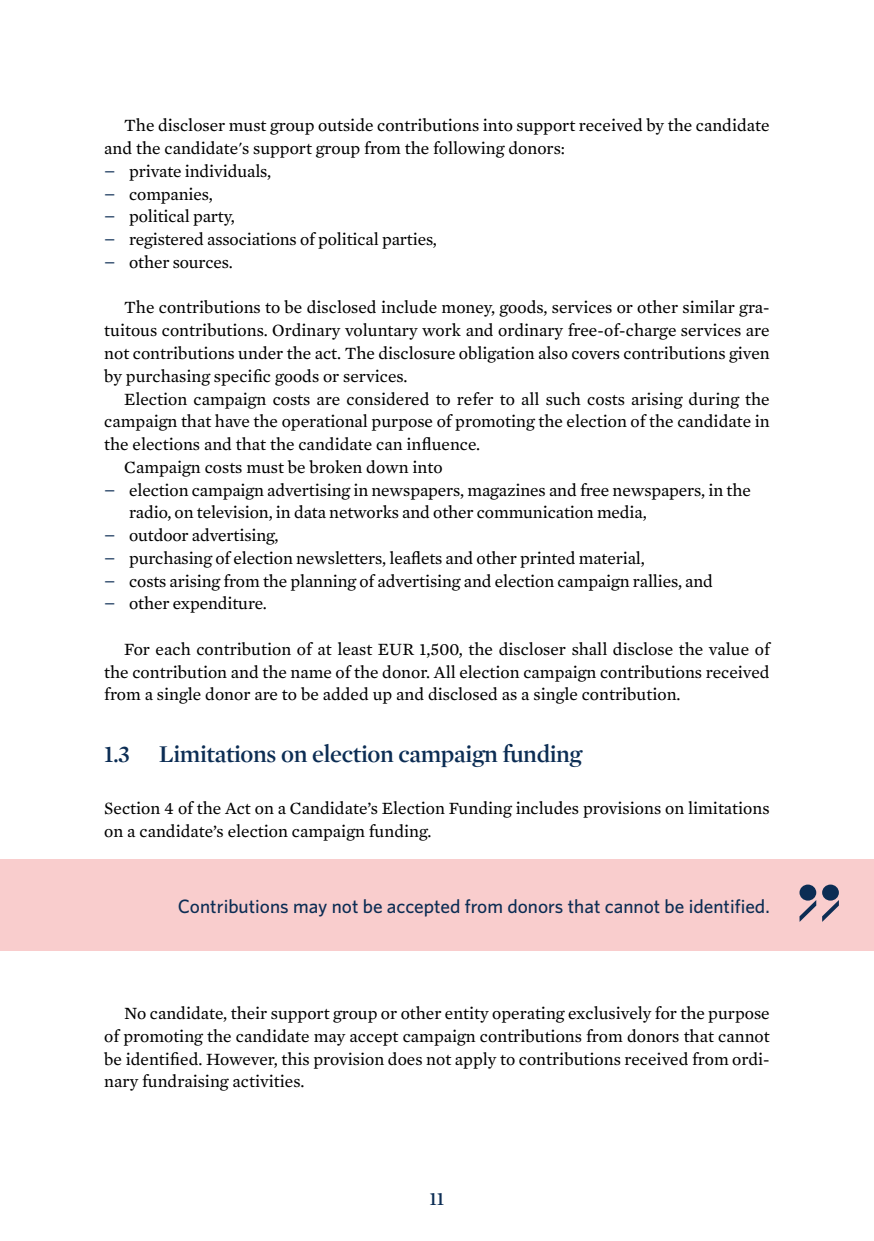
<style>
.page{position:relative;width:874px;height:1241px;background:#fff}
.page>*{position:absolute;margin:0;border:0;box-sizing:border-box;transform-origin:0 0}
.H3_1_1_Otsikko{font:600 24.5px "Mercury Display";letter-spacing:-.015em;color:#0c2d54}
.t1{font:500 19.25px "Whitney";color:#0c2d54}
.t2{font:600 19.25px "Mercury Display";color:#0c2d54}
.Kappale_2_EN{font:17.5px/22.8px "Mercury Text G2";letter-spacing:-.005em;color:#000;text-align:justify}
.Kappale_1_EN{font:17.5px/22.8px "Mercury Text G2";color:#000}
.s1{font-size:21px;color:#0c2d54}
</style>
<div class="page">
<div style="left:0;top:859px;width:873px;height:91px;background:#f9cdcd"></div>
<div style="left:821px;top:884px;width:17px;height:16px;background:#0c2d54;border-radius:50%"></div>
<div style="left:799px;top:884px;width:16px;height:16px;background:#0c2d54;border-radius:50%"></div>
<svg style="left:799px;top:899px;width:39px;height:22px"></svg>
<p class="Kappale_2_EN" style="left:104px;top:113px;width:666px;text-indent:20px">The discloser must group outside contributions into support received by the candidate and the candidate's support group from the following donors:</p>
<p class="Kappale_2_EN" style="left:104px;top:159px;width:168px"><span class="s1">–</span> private individuals,</p>
<p class="Kappale_2_EN" style="left:104px;top:181px;width:110px"><span class="s1">–</span> companies,</p>
<p class="Kappale_2_EN" style="left:104px;top:204px;width:132px"><span class="s1">–</span> political party,</p>
<p class="Kappale_2_EN" style="left:104px;top:227px;width:334px"><span class="s1">–</span> registered associations of political parties,</p>
<p class="Kappale_2_EN" style="left:104px;top:250px;width:130px"><span class="s1">–</span> other sources.</p>
<p class="Kappale_2_EN" style="left:104px;top:295px;width:666px;text-indent:20px">The contributions to be disclosed include money, goods, services or other similar gra&shy;tuitous contributions. Ordinary voluntary work and ordinary free-of-charge services are not contributions under the act. The disclosure obligation also covers contributions given by purchasing specific goods or services.</p>
<p class="Kappale_2_EN" style="left:104px;top:386px;width:666px;text-indent:20px">Election campaign costs are considered to refer to all such costs arising during the campaign that have the operational purpose of promoting the election of the candidate in the elections and that the candidate can influence.</p>
<p class="Kappale_2_EN" style="left:124px;top:454px;width:320px">Campaign costs must be broken down into</p>
<p class="Kappale_2_EN" style="left:129px;top:477px;width:623px;text-indent:-25px"><span class="s1">–</span> election campaign advertising in newspapers, magazines and free newspapers, in the radio, on television, in data networks and other communication media,</p>
<p class="Kappale_2_EN" style="left:104px;top:523px;width:176px"><span class="s1">–</span> outdoor advertising,</p>
<p class="Kappale_2_EN" style="left:104px;top:545px;width:542px"><span class="s1">–</span> purchasing of election newsletters, leaflets and other printed material,</p>
<p class="Kappale_2_EN" style="left:104px;top:568px;width:610px"><span class="s1">–</span> costs arising from the planning of advertising and election campaign rallies, and</p>
<p class="Kappale_2_EN" style="left:104px;top:591px;width:164px"><span class="s1">–</span> other expenditure.</p>
<p class="Kappale_2_EN" style="left:104px;top:636px;width:666px;text-indent:20px">For each contribution of at least EUR 1,500, the discloser shall disclose the value of the contribution and the name of the donor. All election campaign contributions received from a single donor are to be added up and disclosed as a single contribution.</p>
<h3 class="H3_1_1_Otsikko" style="left:104px;top:736px;width:479px">1.3 Limitations on election campaign funding</h3>
<p class="Kappale_1_EN" style="left:104px;top:796px;width:666px">Section 4 of the Act on a Candidate’s Election Funding includes provisions on limitations on a candidate’s election campaign funding.</p>
<p class="t1" style="left:178px;top:893px;width:593px">Contributions may not be accepted from donors that cannot be identified.</p>
<p class="Kappale_2_EN" style="left:104px;top:1000px;width:666px;text-indent:20px">No candidate, their support group or other entity operating exclusively for the purpose of promoting the candidate may accept campaign contributions from donors that cannot be identified. However, this provision does not apply to contributions received from ordi&shy;nary fundraising activities.</p>
<p class="t2" style="left:429px;top:1184px;width:16px">11</p>
</div>
